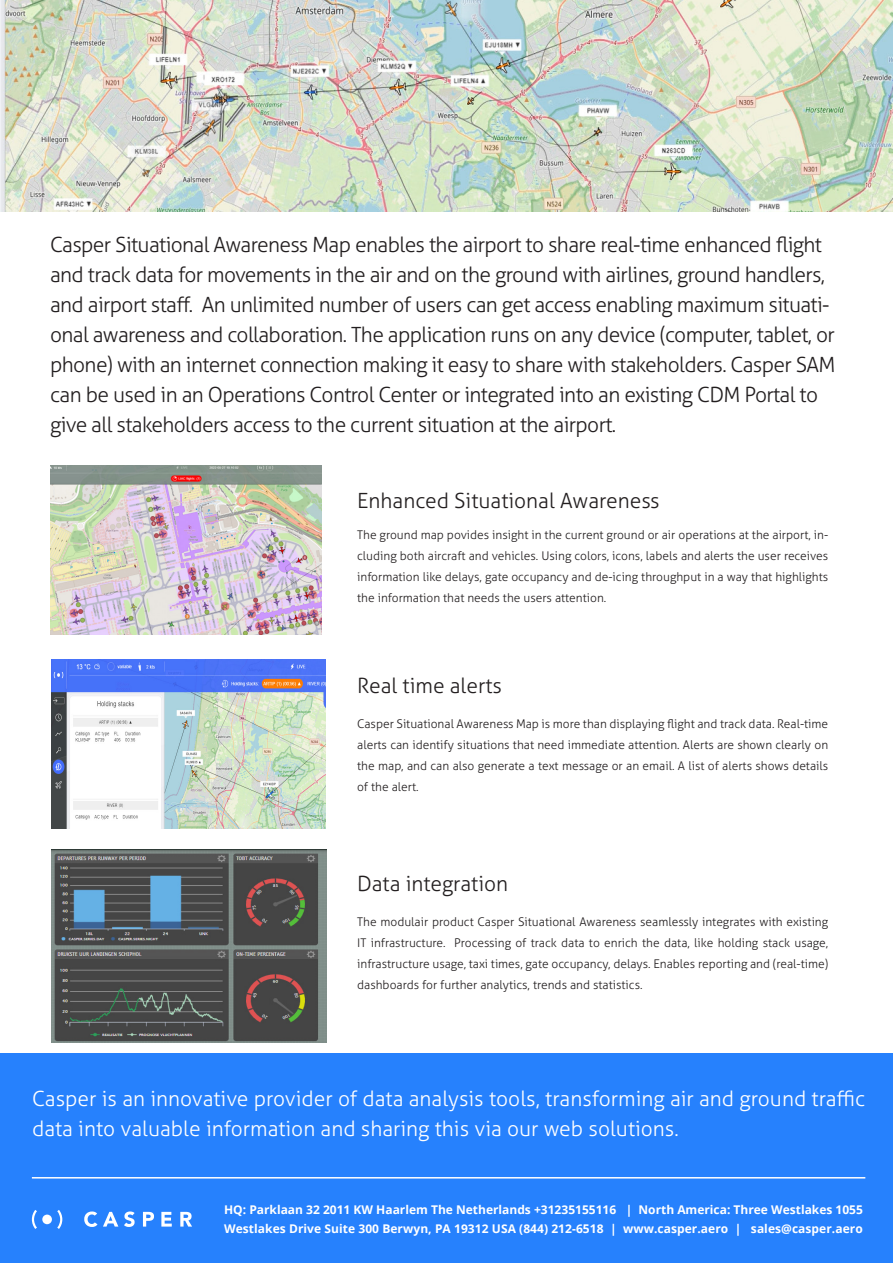
<style>
.page{position:relative;width:893px;height:1263px;background:#fff}
.page>*{position:absolute;margin:0;border:0;box-sizing:border-box;transform-origin:0 0}
.t1{font:300 21px/30px "Aller";letter-spacing:-.03em;color:#231f20}
.t2{font:300 21px/30px "Aller";color:#fff}
.t3{font:300 21px "Aller";color:#231f20}
.t4{font:300 12px/21px "Aller";color:#231f20;text-align:justify}
.t5{font:700 12px "Open Sans";color:#fff}
</style>
<div class="page">
<div style="left:0;top:1054px;width:893px;height:209px;background:#2681fd"></div>
<svg style="left:84px;top:1211px;width:13px;height:16px"></svg>
<svg style="left:103px;top:1212px;width:15px;height:14px"></svg>
<svg style="left:124px;top:1211px;width:11px;height:16px"></svg>
<svg style="left:143px;top:1212px;width:11px;height:14px"></svg>
<svg style="left:161px;top:1212px;width:11px;height:14px"></svg>
<svg style="left:180px;top:1212px;width:12px;height:14px"></svg>
<svg style="left:32px;top:1210px;width:30px;height:19px"></svg>
<hr style="left:32px;top:1177px;width:833px;height:1px;background:#fff">
<img style="left:50px;top:465px;width:271px;height:169px">
<img style="left:51px;top:849px;width:275px;height:194px">
<img style="left:51px;top:659px;width:274px;height:169px">
<img style="left:0;top:0;width:893px;height:211px">
<p class="t1" style="left:50px;top:230px;width:787px">Casper Situational Awareness Map enables the airport to share real-time enhanced flight and track data for movements in the air and on the ground with airlines, ground handlers, and airport staff. An unlimited number of users can get access enabling maximum situati&shy;onal awareness and collaboration. The application runs on any device (computer, tablet, or phone) with an internet connection making it easy to share with stakeholders. Casper SAM can be used in an Operations Control Center or integrated into an existing CDM Portal to give all stakeholders access to the current situation at the airport.</p>
<p class="t3" style="left:357px;top:488px;width:304px">Enhanced Situational Awareness</p>
<p class="t4" style="left:357px;top:524px;width:473px">The ground map povides insight in the current ground or air operations at the airport, in&shy;cluding both aircraft and vehicles. Using colors, icons, labels and alerts the user receives information like delays, gate occupancy and de-icing throughput in a way that highlights the information that needs the users attention.</p>
<p class="t3" style="left:357px;top:673px;width:146px">Real time alerts</p>
<p class="t4" style="left:357px;top:713px;width:473px">Casper Situational Awareness Map is more than displaying flight and track data. Real-time alerts can identify situations that need immediate attention. Alerts are shown clearly on the map, and can also generate a text message or an email. A list of alerts shows details of the alert.</p>
<p class="t3" style="left:357px;top:871px;width:152px">Data integration</p>
<p class="t4" style="left:357px;top:911px;width:473px">The modulair product Casper Situational Awareness seamlessly integrates with existing IT infrastructure. Processing of track data to enrich the data, like holding stack usage, infrastructure usage, taxi times, gate occupancy, delays. Enables reporting and (real-time) dashboards for further analytics, trends and statistics.</p>
<p class="t2" style="left:32px;top:1083px;width:835px">Casper is an innovative provider of data analysis tools, transforming air and ground traffic data into valuable information and sharing this via our web solutions.</p>
<p class="t5" style="left:224px;top:1201px;width:640px">HQ: Parklaan 32 2011 KW Haarlem The Netherlands +31235155116 | North America: Three Westlakes 1055</p>
<p class="t5" style="left:224px;top:1220px;width:640px">Westlakes Drive Suite 300 Berwyn, PA 19312 USA (844) 212-6518 | www.casper.aero | sales@casper.aero</p>
</div>
